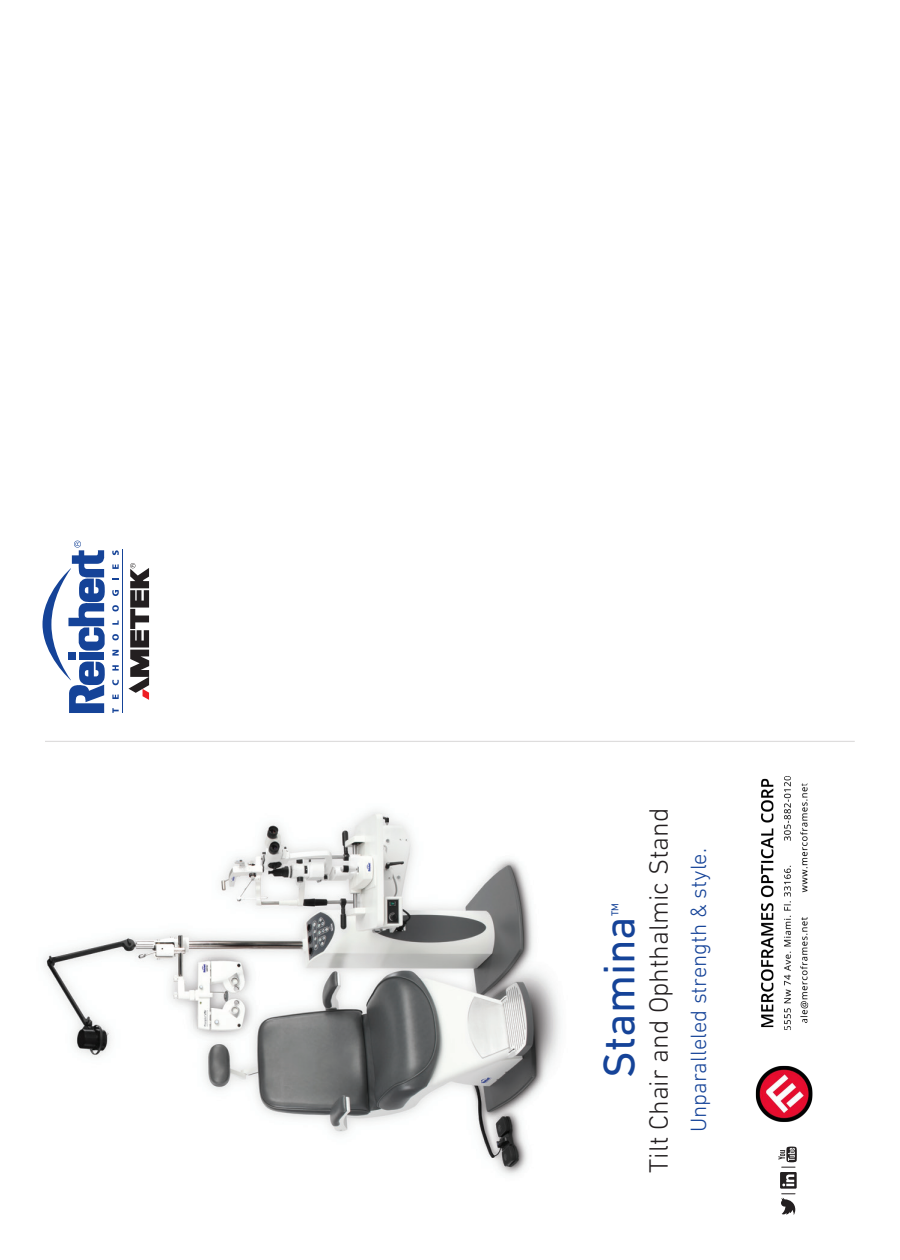
<style>
.page{position:relative;width:900px;height:1260px;background:#fff}
.page>*{position:absolute;margin:0;border:0;box-sizing:border-box;transform-origin:0 0}
.t1{font:45px "DIN Next LT Pro";color:#154398}
.t2{font:300 27px "DIN Next LT Pro";color:#231f20}
.t3{font:300 22.5px "DIN Next LT Pro";color:#154398}
.t4{font:10.25px "DIN Next LT Pro";color:#154398}
</style>
<div class="page">
<svg style="left:112px;top:708px;width:7px;height:5px"></svg>
<svg style="left:112px;top:695px;width:7px;height:4px"></svg>
<svg style="left:112px;top:680px;width:7px;height:5px"></svg>
<svg style="left:112px;top:665px;width:7px;height:6px"></svg>
<svg style="left:112px;top:650px;width:7px;height:6px"></svg>
<svg style="left:112px;top:634px;width:7px;height:6px"></svg>
<svg style="left:114px;top:636px;width:4px;height:3px"></svg>
<svg style="left:112px;top:620px;width:7px;height:5px"></svg>
<svg style="left:112px;top:605px;width:7px;height:6px"></svg>
<svg style="left:114px;top:607px;width:4px;height:3px"></svg>
<svg style="left:112px;top:590px;width:7px;height:6px"></svg>
<svg style="left:112px;top:564px;width:7px;height:5px"></svg>
<svg style="left:112px;top:550px;width:7px;height:5px"></svg>
<hr style="left:122px;top:549px;width:1px;height:164px;background:#154398">
<svg style="left:42px;top:541px;width:63px;height:172px"></svg>
<svg style="left:128px;top:563px;width:21px;height:137px"></svg>
<hr style="left:45px;top:741px;width:810px;height:1px;background:#231f20">
<svg style="left:781px;top:1193px;width:15px;height:22px"></svg>
<img style="left:44px;top:811px;width:516px;height:364px">
<img style="left:739px;top:741px;width:94px;height:448px">
<p class="t4" style="left:609px;top:916px;width:15px;rotate:-90deg">TM</p>
<p class="t1" style="left:593px;top:1078px;width:163px;rotate:-90deg">Stamina</p>
<p class="t2" style="left:643px;top:1173px;width:366px;rotate:-90deg">Tilt Chair and Ophthalmic Stand</p>
<p class="t3" style="left:686px;top:1132px;width:285px;rotate:-90deg">Unparalleled strength &amp; style.</p>
</div>
